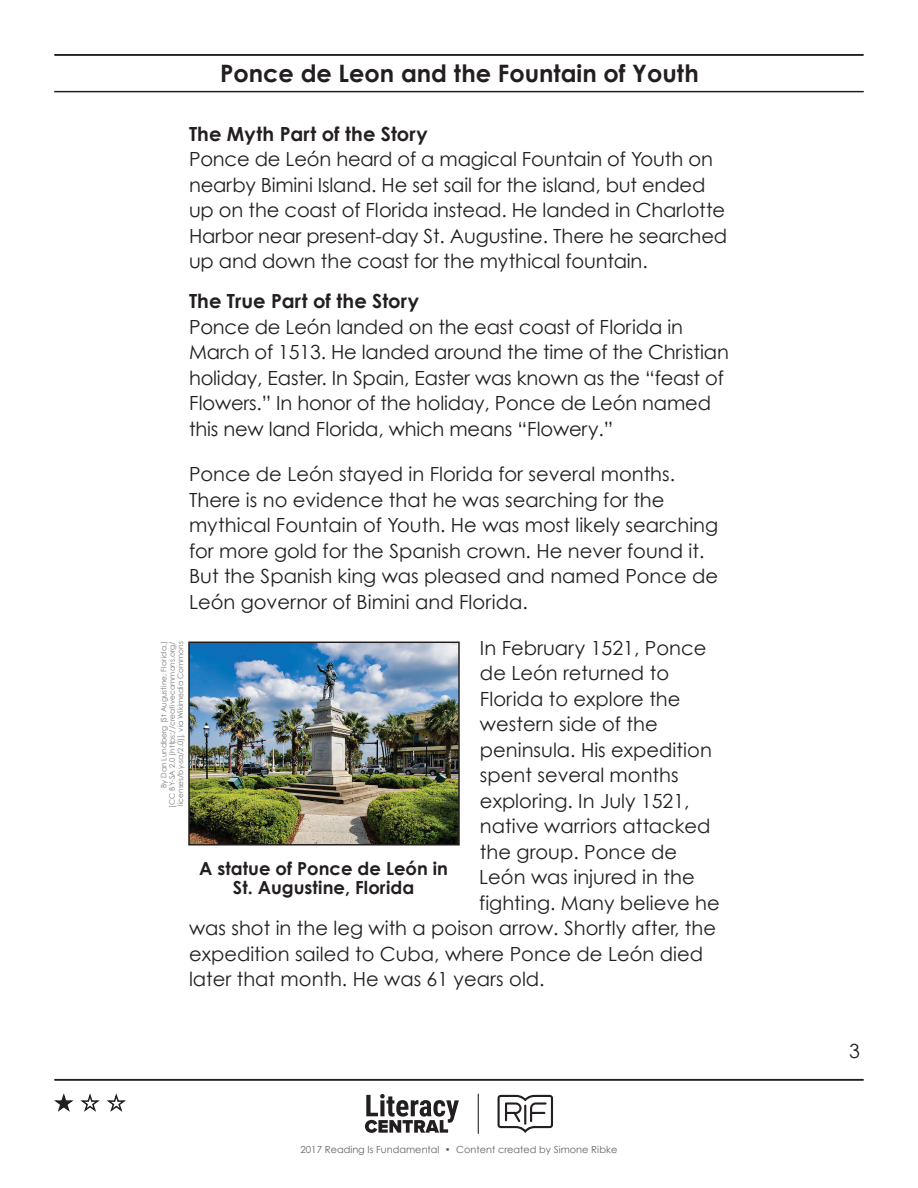
<style>
.page{position:relative;width:918px;height:1188px;background:#fff}
.page>*{position:absolute;margin:0;border:0;box-sizing:border-box;transform-origin:0 0}
.t1{font:700 24px "Century Gothic";color:#231f20}
.t2{font:19.5px/25.5px "Century Gothic";color:#231f20}
.t3{font:700 19.5px "Century Gothic";color:#231f20}
.t4{font:700 18px/19.5px "Century Gothic";color:#231f20;text-align:center}
.t5{font:9.75px "Century Gothic";color:#636366}
.t6{font:7.5px/8.2px "Century Gothic";color:#76787b;text-align:justify}
</style>
<div class="page">
<hr style="left:55px;top:54px;width:808px;height:2px;background:#231f20">
<hr style="left:55px;top:91px;width:808px;height:1px;background:#231f20">
<svg style="left:365px;top:1094px;width:94px;height:39px"></svg>
<svg style="left:498px;top:1095px;width:55px;height:38px"></svg>
<hr style="left:478px;top:1094px;width:1px;height:39px;background:#231f20">
<hr style="left:55px;top:1079px;width:808px;height:2px;background:#231f20">
<svg style="left:54px;top:1094px;width:72px;height:18px"></svg>
<img style="left:191px;top:645px;width:266px;height:198px">
<div style="left:188px;top:642px;width:272px;height:204px;border:2px solid #231f20"></div>
<p class="t1" style="left:220px;top:58px;width:480px">Ponce de Leon and the Fountain of Youth</p>
<p class="t3" style="left:189px;top:121px;width:240px">The Myth Part of the Story</p>
<p class="t2" style="left:189px;top:146px;width:540px">Ponce de León heard of a magical Fountain of Youth on nearby Bimini Island. He set sail for the island, but ended up on the coast of Florida instead. He landed in Charlotte Harbor near present-day St. Augustine. There he searched up and down the coast for the mythical fountain.</p>
<p class="t3" style="left:189px;top:289px;width:232px">The True Part of the Story</p>
<p class="t2" style="left:189px;top:313px;width:541px">Ponce de León landed on the east coast of Florida in March of 1513. He landed around the time of the Christian holiday, Easter. In Spain, Easter was known as the “feast of Flowers.” In honor of the holiday, Ponce de León named this new land Florida, which means “Flowery.”</p>
<p class="t2" style="left:189px;top:461px;width:531px">Ponce de León stayed in Florida for several months.<br>There is no evidence that he was searching for the mythical Fountain of Youth. He was most likely searching for more gold for the Spanish crown. He never found it.<br>But the Spanish king was pleased and named Ponce de León governor of Bimini and Florida.</p>
<p class="t2" style="left:480px;top:635px;width:228px">In February 1521, Ponce</p>
<p class="t2" style="left:480px;top:660px;width:191px">de León returned to</p>
<p class="t2" style="left:480px;top:686px;width:202px">Florida to explore the</p>
<p class="t2" style="left:480px;top:711px;width:179px">western side of the</p>
<p class="t2" style="left:480px;top:737px;width:233px">peninsula. His expedition</p>
<p class="t2" style="left:480px;top:762px;width:200px">spent several months</p>
<p class="t2" style="left:480px;top:788px;width:211px">exploring. In July 1521,</p>
<p class="t2" style="left:480px;top:813px;width:232px">native warriors attacked</p>
<p class="t2" style="left:480px;top:839px;width:199px">the group. Ponce de</p>
<p class="t2" style="left:479px;top:864px;width:217px">León was injured in the</p>
<p class="t2" style="left:479px;top:890px;width:242px">fighting. Many believe he</p>
<p class="t2" style="left:189px;top:915px;width:529px">was shot in the leg with a poison arrow. Shortly after, the</p>
<p class="t2" style="left:189px;top:941px;width:516px">expedition sailed to Cuba, where Ponce de León died</p>
<p class="t2" style="left:189px;top:966px;width:357px">later that month. He was 61 years old.</p>
<p class="t6" style="left:160px;top:808px;width:168px;text-indent:19px;rotate:-90deg">By Dan Lundberg (St Augustine, Florida.) [CC BY-SA 2.0 (https://creativecommons.org/ licenses/by-sa/2.0)], via Wikimedia Commons</p>
<p class="t4" style="left:199px;top:858px;width:250px">A statue of Ponce de León in<br>St. Augustine, Florida</p>
<p class="t5" style="left:300px;top:1144px;width:319px">2017 Reading Is Fundamental • Content created by Simone Ribke</p>
<p class="t2" style="left:849px;top:1038px;width:12px">3</p>
</div>
